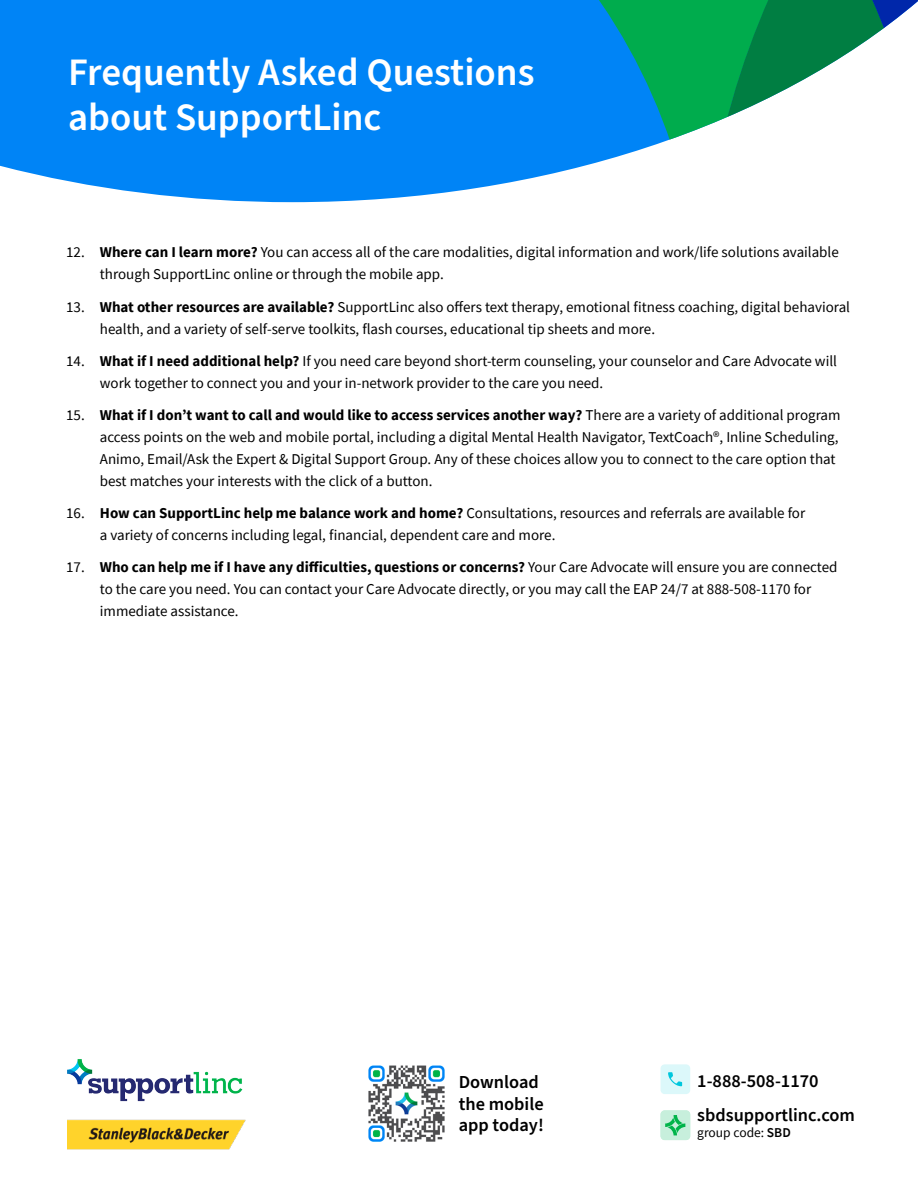
<style>
.page{position:relative;width:918px;height:1188px;background:#fff}
.page>*{position:absolute;margin:0;border:0;box-sizing:border-box;transform-origin:0 0}
.t1{font:600 38.85px/45px "Source Sans Pro";color:#fff}
.t2{font:600 18.3px "Source Sans Pro";color:#000}
.t3{font:600 18.3px "Source Sans Pro";color:#000}
.t4{font:15px/21.8px "Source Sans Pro";color:#000}
.t5{font:13.5px "Source Sans Pro";color:#000}
.s1{font-weight:700}
.s2{font-weight:600}
</style>
<div class="page">
<div style="left:0;top:0;width:125px;height:191px;background:#0084f6"></div>
<svg style="left:125px;top:0;width:576px;height:202px;background:#1691ea"></svg>
<svg style="left:701px;top:0;width:119px;height:128px"></svg>
<svg style="left:820px;top:0;width:98px;height:70px"></svg>
<img style="left:67px;top:1119px;width:179px;height:31px">
<img style="left:67px;top:1059px;width:175px;height:43px">
<img style="left:368px;top:1065px;width:77px;height:77px">
<div style="left:661px;top:1064px;width:29px;height:30px;background:#dcf8fa;border-radius:4px"></div>
<svg style="left:668px;top:1072px;width:14px;height:14px"></svg>
<div style="left:661px;top:1110px;width:29px;height:30px;background:#c7efdc;border-radius:4px"></div>
<svg style="left:665px;top:1115px;width:20px;height:20px"></svg>
<p class="t1" style="left:68px;top:51px;width:468px">Frequently Asked Questions about SupportLinc</p>
<p class="t4" style="left:100px;top:242px;width:740px;text-indent:-34px">12. <span class="s1">Where can I learn more?</span> You can access all of the care modalities, digital information and work/life solutions available through SupportLinc online or through the mobile app.</p>
<p class="t4" style="left:100px;top:296px;width:752px;text-indent:-34px">13. <span class="s1">What other resources are available?</span> SupportLinc also offers text therapy, emotional fitness coaching, digital behavioral health, and a variety of self-serve toolkits, flash courses, educational tip sheets and more.</p>
<p class="t4" style="left:100px;top:350px;width:739px;text-indent:-34px">14. <span class="s1">What if I need additional help?</span> If you need care beyond short-term counseling, your counselor and Care Advocate will work together to connect you and your in-network provider to the care you need.</p>
<p class="t4" style="left:100px;top:404px;width:742px;text-indent:-34px">15. <span class="s1">What if I don’t want to call and would like to access services another way?</span> There are a variety of additional program access points on the web and mobile portal, including a digital Mental Health Navigator, TextCoach®, Inline Scheduling, Animo, Email/Ask the Expert &amp; Digital Support Group. Any of these choices allow you to connect to the care option that best matches your interests with the click of a button.</p>
<p class="t4" style="left:100px;top:502px;width:707px;text-indent:-34px">16. <span class="s1">How can SupportLinc help me balance work and home?</span> Consultations, resources and referrals are available for a variety of concerns including legal, financial, dependent care and more.</p>
<p class="t4" style="left:100px;top:557px;width:739px;text-indent:-34px">17. <span class="s1">Who can help me if I have any difficulties, questions or concerns?</span> Your Care Advocate will ensure you are connected to the care you need. You can contact your Care Advocate directly, or you may call the EAP 24/7 at 888-508-1170 for immediate assistance.</p>
<p class="t2" style="left:459px;top:1070px;width:82px">Download</p>
<p class="t2" style="left:459px;top:1091px;width:86px">the mobile</p>
<p class="t2" style="left:459px;top:1113px;width:87px">app today!</p>
<p class="t2" style="left:697px;top:1069px;width:123px">1-888-508-1170</p>
<p class="t3" style="left:697px;top:1103px;width:159px">sbdsupportlinc.com</p>
<p class="t5" style="left:697px;top:1124px;width:95px">group code: <span class="s2">SBD</span></p>
</div>
